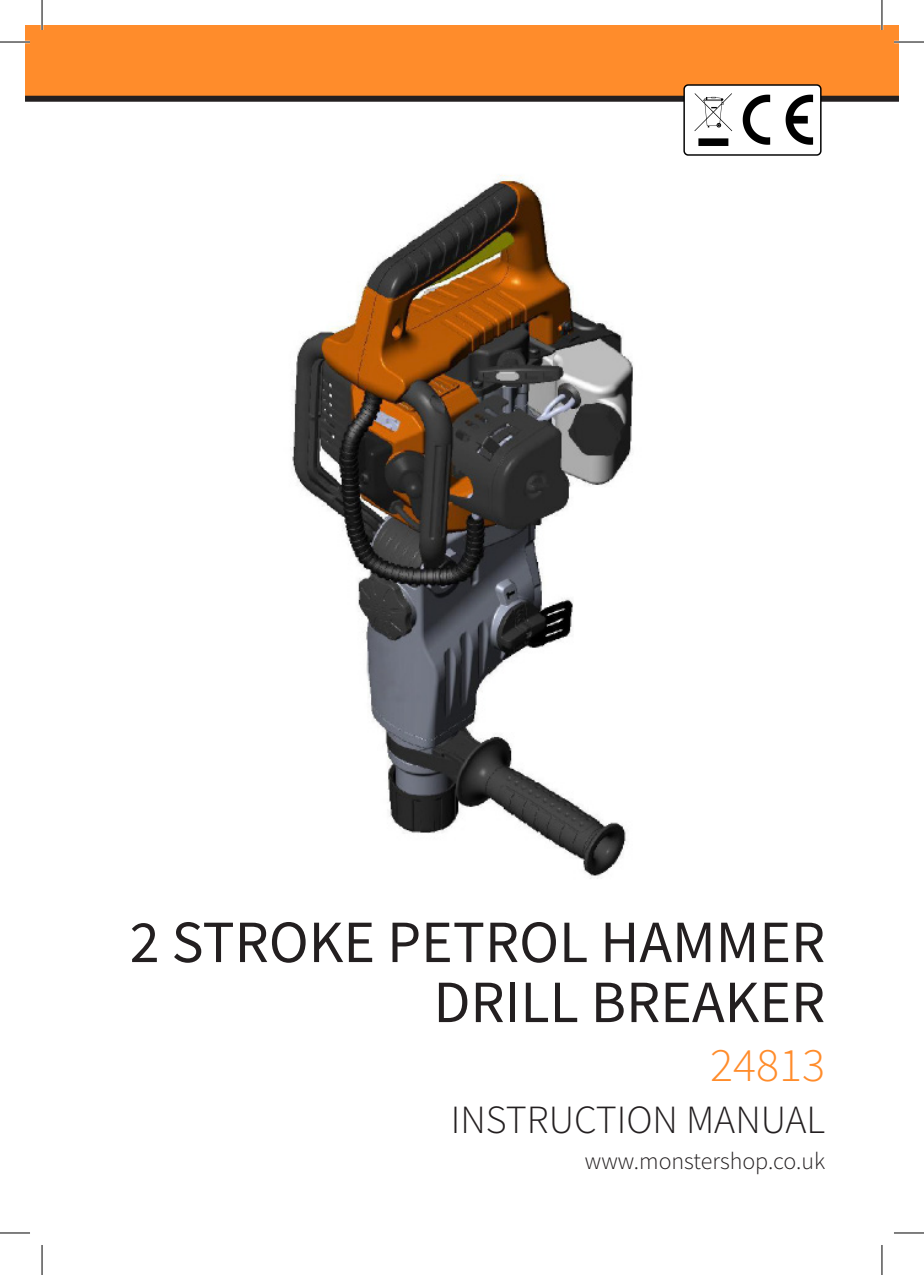
<style>
.page{position:relative;width:924px;height:1275px;background:#fff}
.page>*{position:absolute;margin:0;border:0;box-sizing:border-box;transform-origin:0 0}
.t1{font:60px/60px "Source Sans Pro";color:#231f20;text-align:right}
.t2{font:300 48px "Source Sans Pro";color:#ff8c2b}
.t3{font:300 40px "Source Sans Pro";color:#231f20}
.t4{font:300 24px "Source Sans Pro";color:#231f20}
</style>
<div class="page">
<div style="left:25px;top:25px;width:873px;height:74px;background:#ff8c2b"></div>
<div style="left:25px;top:96px;width:873px;height:6px;background:#231f20"></div>
<img style="left:292px;top:175px;width:341px;height:704px">
<hr style="left:0;top:41px;width:30px;height:2px;background:#fff">
<hr style="left:893px;top:41px;width:30px;height:2px;background:#fff">
<hr style="left:41px;top:0;width:2px;height:30px;background:#fff">
<hr style="left:880px;top:0;width:2px;height:30px;background:#fff">
<hr style="left:0;top:42px;width:30px;height:1px;background:#000">
<hr style="left:893px;top:42px;width:30px;height:1px;background:#000">
<hr style="left:0;top:1232px;width:30px;height:1px;background:#000">
<hr style="left:893px;top:1232px;width:30px;height:1px;background:#000">
<hr style="left:42px;top:0;width:1px;height:30px;background:#000">
<hr style="left:42px;top:1245px;width:1px;height:30px;background:#000">
<hr style="left:881px;top:0;width:1px;height:30px;background:#000">
<hr style="left:881px;top:1245px;width:1px;height:30px;background:#000">
<img style="left:683px;top:84px;width:216px;height:72px">
<p class="t1" style="left:130px;top:911px;width:696px">2 STROKE PETROL HAMMER<br>DRILL BREAKER</p>
<p class="t2" style="left:709px;top:1035px;width:116px">24813</p>
<p class="t3" style="left:450px;top:1095px;width:375px">INSTRUCTION MANUAL</p>
<p class="t4" style="left:584px;top:1145px;width:242px">www.monstershop.co.uk</p>
</div>
